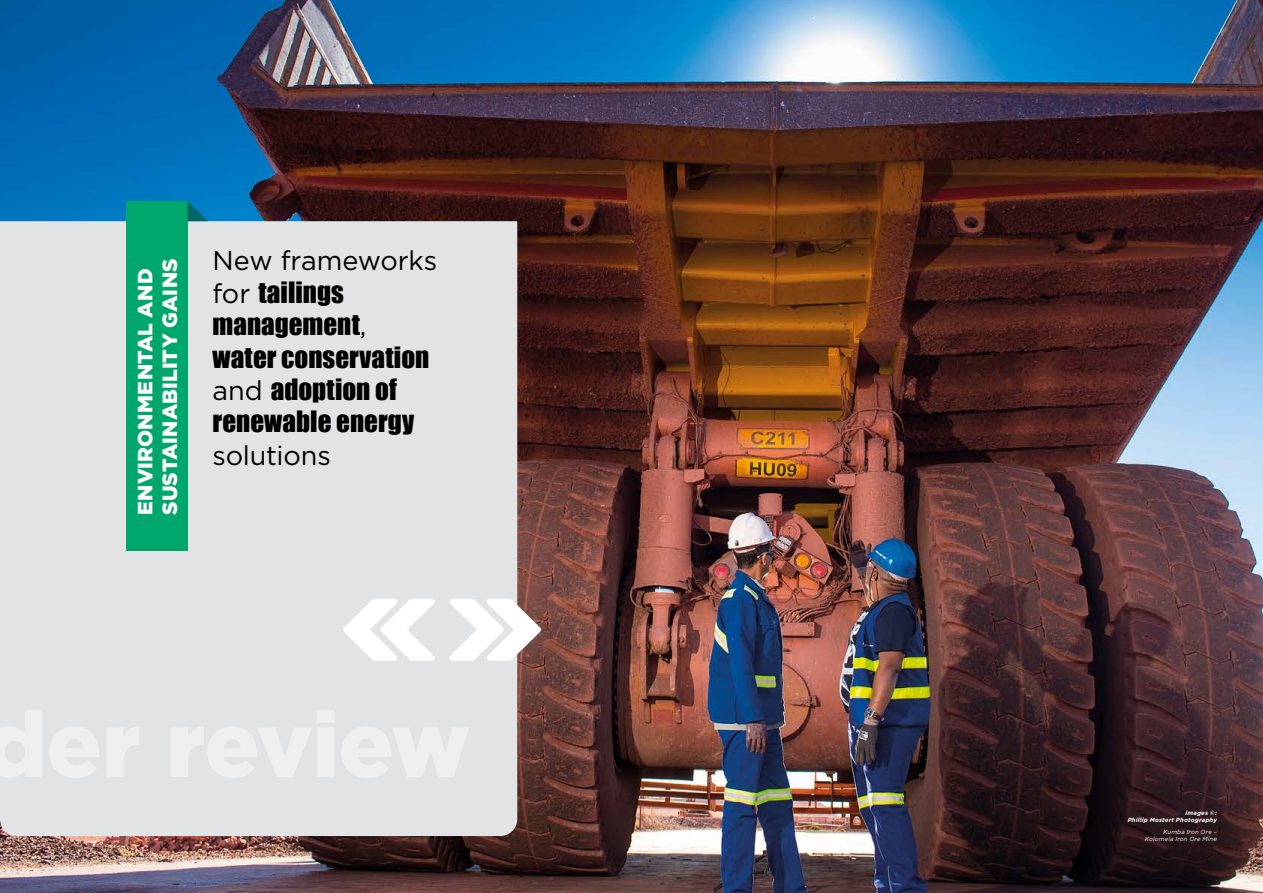
<style>
.page{position:relative;width:1263px;height:893px;background:#fff}
.page>*{position:absolute;margin:0;border:0;box-sizing:border-box;transform-origin:0 0}
.t1{font:27px/32.4px "Impact";color:#000}
.t2{font:27px "Gotham";letter-spacing:-.005em;color:#000}
.t3{font:900 20.7px/24.8px "Gotham";letter-spacing:.005em;color:#fff}
.t4{font:italic 700 6px/7.2px "Gotham";letter-spacing:.03em;color:#fff;text-align:right}
.t5{font:italic 6px/7.2px "Gotham";letter-spacing:.025em;color:#fff;text-align:right}
.s1{font-family:"Gotham"}
</style>
<div class="page">
<img style="left:0;top:0;width:1263px;height:893px">
<div style="left:0;top:221px;width:517px;height:615px;background:#e2e3e4"></div>
<div style="left:126px;top:201px;width:62px;height:350px;background:#00a76d"></div>
<svg style="left:188px;top:201px;width:20px;height:20px"></svg>
<svg style="left:449px;top:599px;width:92px;height:62px"></svg>
<svg style="left:343px;top:599px;width:92px;height:62px"></svg>
<p class="t3" style="left:133px;top:515px;width:258px;rotate:-90deg">ENVIRONMENTAL AND<br>SUSTAINABILITY GAINS</p>
<p class="t2" style="left:212px;top:244px;width:226px">New frameworks</p>
<p class="t1" style="left:212px;top:275px;width:218px"><span class="s1">for</span> tailings management<span class="s1">, </span>water conservation <span class="s1">and</span> adoption of renewable energy</p>
<p class="t2" style="left:212px;top:438px;width:120px">solutions</p>
<p class="t4" style="left:1128px;top:809px;width:91px">images ©:<br>Phillip Mostert Photography</p>
<p class="t5" style="left:1145px;top:828px;width:74px">Kumba Iron Ore –<br>Kolomela Iron Ore Mine</p>
</div>
